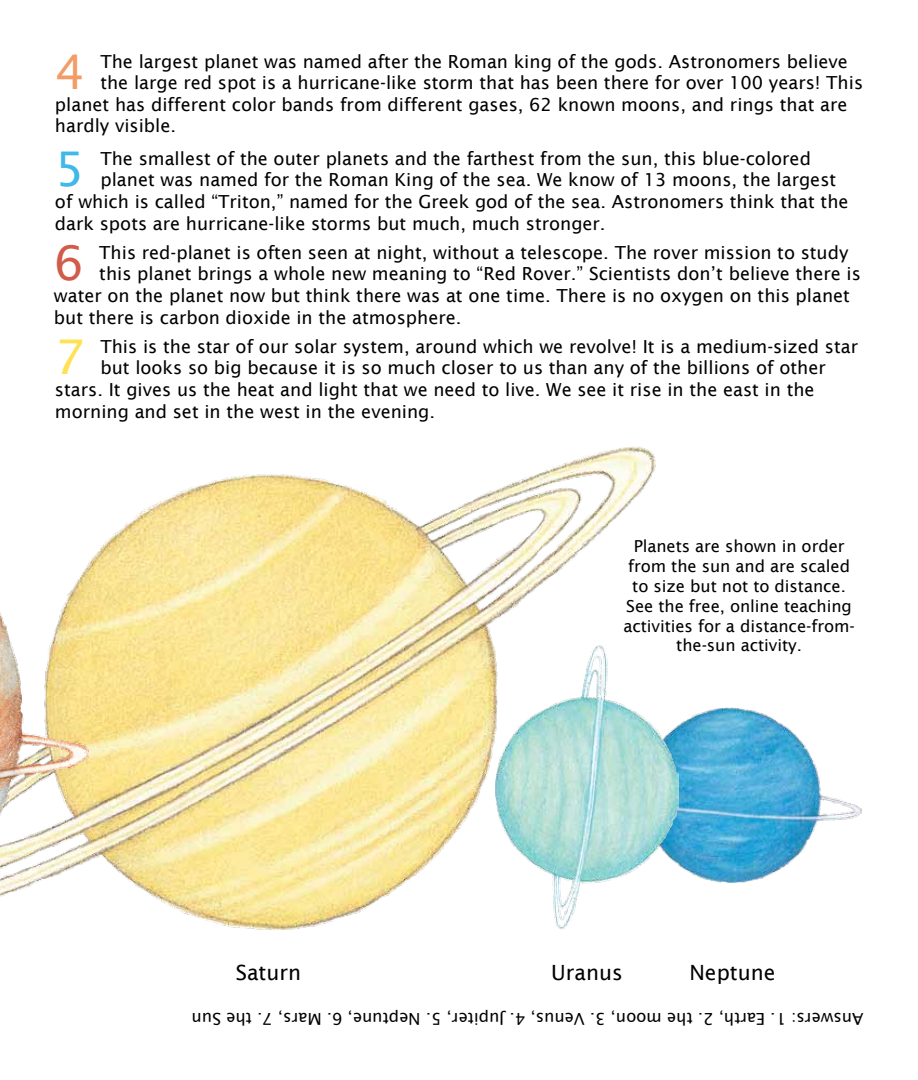
<style>
.page{position:relative;width:918px;height:1080px;background:#fff}
.page>*{position:absolute;margin:0;border:0;box-sizing:border-box;transform-origin:0 0}
.t1{font:47.85px "Lucida Sans";color:#f29c67}
.t2{font:47.85px "Lucida Sans";color:#ffe153}
.t3{font:47.85px "Lucida Sans";color:#3fb9e8}
.t4{font:47.85px "Lucida Sans";color:#d15c49}
.t5{font:21px "Lucida Sans";color:#000}
.t6{font:18px "Lucida Sans";color:#000}
.t7{font:16.5px/19.8px "Lucida Sans";letter-spacing:-.005em;color:#000;text-align:center}
</style>
<div class="page">
<img style="left:678px;top:707px;width:183px;height:176px">
<img style="left:661px;top:725px;width:17px;height:139px">
<img style="left:92px;top:447px;width:569px;height:483px">
<img style="left:0;top:559px;width:92px;height:338px">
<h1 class="t1" style="left:55px;top:45px;width:32px">4</h1>
<p class="t6" style="left:100px;top:51px;width:749px">The largest planet was named after the Roman king of the gods. Astronomers believe</p>
<p class="t6" style="left:100px;top:72px;width:764px">the large red spot is a hurricane-like storm that has been there for over 100 years! This</p>
<p class="t6" style="left:55px;top:94px;width:794px">planet has different color bands from different gases, 62 known moons, and rings that are</p>
<p class="t6" style="left:55px;top:116px;width:123px">hardly visible.</p>
<h1 class="t3" style="left:55px;top:142px;width:32px">5</h1>
<p class="t6" style="left:100px;top:148px;width:712px">The smallest of the outer planets and the farthest from the sun, this blue-colored</p>
<p class="t6" style="left:100px;top:170px;width:737px">planet was named for the Roman King of the sea. We know of 13 moons, the largest</p>
<p class="t6" style="left:55px;top:191px;width:795px">of which is called “Triton,” named for the Greek god of the sea. Astronomers think that the</p>
<p class="t6" style="left:55px;top:213px;width:552px">dark spots are hurricane-like storms but much, much stronger.</p>
<h1 class="t4" style="left:54px;top:236px;width:32px">6</h1>
<p class="t6" style="left:99px;top:242px;width:751px">This red-planet is often seen at night, without a telescope. The rover mission to study</p>
<p class="t6" style="left:99px;top:264px;width:763px">this planet brings a whole new meaning to “Red Rover.” Scientists don’t believe there is</p>
<p class="t6" style="left:54px;top:285px;width:798px">water on the planet now but think there was at one time. There is no oxygen on this planet</p>
<p class="t6" style="left:54px;top:307px;width:409px">but there is carbon dioxide in the atmosphere.</p>
<h1 class="t2" style="left:55px;top:330px;width:32px">7</h1>
<p class="t6" style="left:100px;top:336px;width:759px">This is the star of our solar system, around which we revolve! It is a medium-sized star</p>
<p class="t6" style="left:100px;top:358px;width:727px">but looks so big because it is so much closer to us than any of the billions of other</p>
<p class="t6" style="left:55px;top:379px;width:761px">stars. It gives us the heat and light that we need to live. We see it rise in the east in the</p>
<p class="t6" style="left:55px;top:401px;width:382px">morning and set in the west in the evening.</p>
<p class="t7" style="left:623px;top:537px;width:233px">Planets are shown in order from the sun and are scaled to size but not to distance.<br>See the free, online teaching activities for a distance-from&shy;the-sun activity.</p>
<p class="t5" style="left:236px;top:960px;width:67px">Saturn</p>
<p class="t5" style="left:551px;top:960px;width:73px">Uranus</p>
<p class="t5" style="left:689px;top:960px;width:88px">Neptune</p>
<p class="t7" style="left:864px;top:1029px;width:673px;rotate:-180deg">Answers: 1. Earth, 2. the moon, 3. Venus, 4. Jupiter, 5. Neptune, 6. Mars, 7. the Sun</p>
</div>
